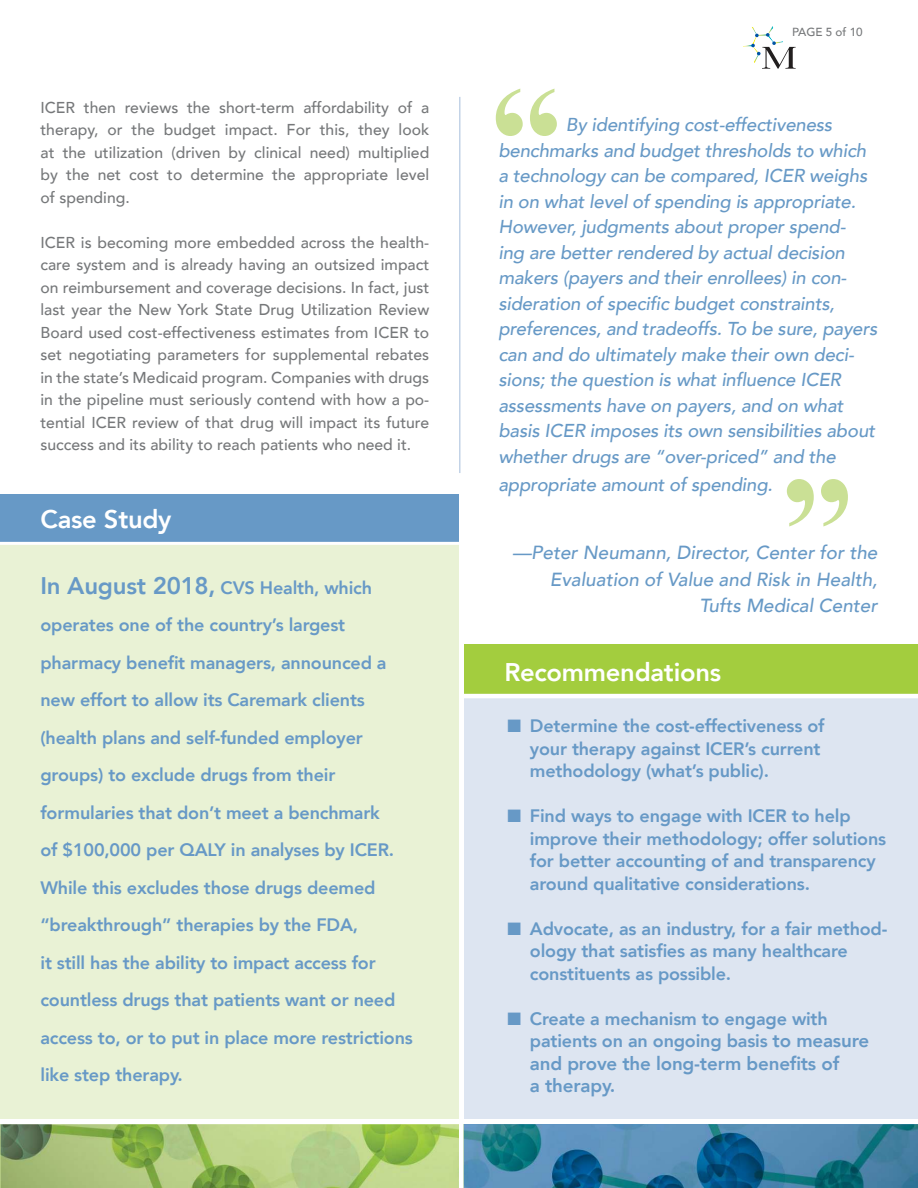
<style>
.page{position:relative;width:918px;height:1188px;background:#fff}
.page>*{position:absolute;margin:0;border:0;box-sizing:border-box;transform-origin:0 0}
.t1{font:800 25.5px "Avenir";letter-spacing:-.01em;color:#fff}
.t2{font:italic 500 18.9px/26.7px "Avenir";color:#6799c6;text-align:right}
.t3{font:800 18.75px/22.5px "Avenir";letter-spacing:-.01em;color:#6799c6}
.t4{font:italic 500 18.6px/25.5px "Avenir";letter-spacing:-.01em;color:#6799c6}
.t5{font:800 18px/37.5px "Avenir";letter-spacing:-.01em;color:#6799c6}
.t6{font:500 15.75px/22.5px "Avenir";color:#76787a;text-align:justify}
.t7{font:500 11.7px "Avenir";color:#76787a}
.s1{font-size:24px}
.s2{font-size:18.75px}
</style>
<div class="page">
<svg style="left:743px;top:26px;width:53px;height:43px"></svg>
<svg style="left:530px;top:89px;width:27px;height:47px"></svg>
<svg style="left:496px;top:89px;width:27px;height:47px"></svg>
<svg style="left:787px;top:479px;width:61px;height:47px"></svg>
<hr style="left:459px;top:97px;width:2px;height:376px;background:#c3d3e7">
<div style="left:0;top:503px;width:460px;height:633px;background:#e9f2d5"></div>
<div style="left:461px;top:657px;width:457px;height:495px;background:#dde5f1"></div>
<div style="left:0;top:494px;width:460px;height:49px;background:#6799c6"></div>
<div style="left:461px;top:644px;width:457px;height:50px;background:#a3cd3e"></div>
<hr style="left:0;top:542px;width:463px;height:3px;background:#fff">
<hr style="left:459px;top:694px;width:459px;height:4px;background:#fff">
<div style="left:459px;top:492px;width:5px;height:696px;background:#fff"></div>
<hr style="left:0;top:1120px;width:918px;height:4px;background:#fff">
<img style="left:1px;top:1124px;width:917px;height:64px">
<hr style="left:0;top:1136px;width:1px;height:52px;background:#cae095">
<svg style="left:0;top:1124px;width:459px;height:12px;background:#9ebe6a"></svg>
<div style="left:459px;top:1121px;width:5px;height:67px;background:#fff"></div>
<p class="t6" style="left:40px;top:97px;width:390px">ICER then reviews the short-term affordability of a therapy, or the budget impact. For this, they look at the utilization (driven by clinical need) multiplied by the net cost to determine the appropriate level of spending.</p>
<p class="t6" style="left:40px;top:232px;width:390px">ICER is becoming more embedded across the health&shy;care system and is already having an outsized impact on reimbursement and coverage decisions. In fact, just last year the New York State Drug Utilization Review Board used cost-effectiveness estimates from ICER to set negotiating parameters for supplemental rebates in the state’s Medicaid program. Companies with drugs in the pipeline must seriously contend with how a po&shy;tential ICER review of that drug will impact its future success and its ability to reach patients who need it.</p>
<h1 class="t1" style="left:40px;top:508px;width:133px">Case Study</h1>
<p class="t5" style="left:40px;top:570px;width:374px"><span class="s1">In August 2018,</span> CVS Health, which operates one of the country’s largest pharmacy benefit managers, announced a new effort to allow its Caremark clients (health plans and self-funded employer groups) to exclude drugs from their formularies that don’t meet a benchmark<br>of $100,000 per QALY in analyses by ICER.<br>While this excludes those drugs deemed “breakthrough” therapies by the FDA,<br>it still has the ability to impact access for countless drugs that patients want or need access to, or to put in place more restrictions like step therapy.</p>
<p class="t7" style="left:792px;top:27px;width:72px">PAGE 5 of 10</p>
<p class="t4" style="left:498px;top:114px;width:380px;text-indent:67px">By identifying cost-effectiveness benchmarks and budget thresholds to which a technology can be compared, ICER weighs in on what level of spending is appropriate.<br>However, judgments about proper spend-<br>ing are better rendered by actual decision makers (payers and their enrollees) in con&shy;sideration of specific budget constraints, preferences, and tradeoffs. To be sure, payers can and do ultimately make their own deci&shy;sions; the question is what influence ICER assessments have on payers, and on what basis ICER imposes its own sensibilities about whether drugs are “over-priced” and the</p>
<p class="t4" style="left:498px;top:474px;width:276px">appropriate amount of spending.</p>
<p class="t2" style="left:512px;top:541px;width:367px">—Peter Neumann, Director, Center for the<br>Evaluation of Value and Risk in Health,<br>Tufts Medical Center</p>
<h1 class="t1" style="left:504px;top:661px;width:218px">Recommendations</h1>
<p class="t5" style="left:530px;top:716px;width:296px;line-height:22.5px;text-indent:-23px">■ Determine the cost-effectiveness of your therapy against ICER’s current methodology (what’s public).</p>
<p class="t5" style="left:530px;top:806px;width:358px;line-height:22.5px;text-indent:-22px">■ Find ways to engage with ICER to help improve their methodology; offer solutions for better accounting of and transparency around qualitative considerations.</p>
<p class="t5" style="left:530px;top:918px;width:359px;line-height:22.5px;text-indent:-22px">■ Advocate, as an industry, for a fair method&shy;ology that satisfies as many healthcare constituents as possible.</p>
<p class="t5" style="left:530px;top:1008px;width:341px;line-height:22.5px;text-indent:-22px">■ Create a mechanism to engage with patients on an ongoing basis <span class="s2">to measure</span></p>
<p class="t3" style="left:530px;top:1052px;width:311px">and prove the long-term benefits of a therapy.</p>
</div>
